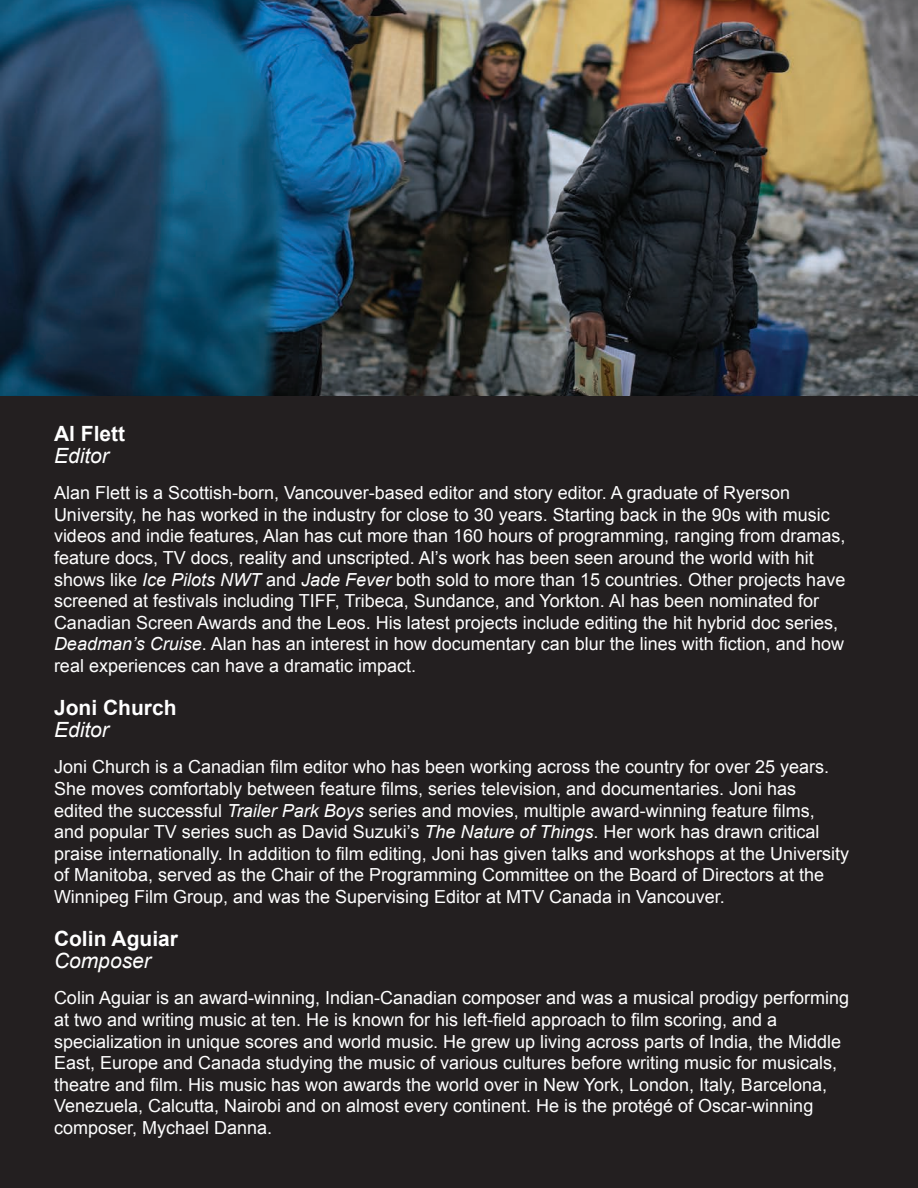
<style>
.page{position:relative;width:918px;height:1188px;background:#231f20}
.page>*{position:absolute;margin:0;border:0;box-sizing:border-box;transform-origin:0 0}
.t1{font:700 21px "Arial";color:#fff}
.t2{font:italic 21px "Arial";color:#fff}
.t3{font:18px/21.6px "Arial";color:#fff}
.s1{font-style:italic}
</style>
<div class="page">
<img style="left:0;top:0;width:918px;height:396px">
<p class="t1" style="left:54px;top:420px;width:73px">Al Flett</p>
<p class="t2" style="left:54px;top:442px;width:56px">Editor</p>
<p class="t3" style="left:54px;top:482px;width:793px">Alan Flett is a Scottish-born, Vancouver-based editor and story editor. A graduate of Ryerson University, he has worked in the industry for close to 30 years. Starting back in the 90s with music videos and indie features, Alan has cut more than 160 hours of programming, ranging from dramas, feature docs, TV docs, reality and unscripted. Al’s work has been seen around the world with hit shows like <span class="s1">Ice Pilots NWT</span> and <span class="s1">Jade Fever</span> both sold to more than 15 countries. Other projects have screened at festivals including TIFF, Tribeca, Sundance, and Yorkton. Al has been nominated for Canadian Screen Awards and the Leos. His latest projects include editing the hit hybrid doc series, <span class="s1">Deadman’s Cruise</span>. Alan has an interest in how documentary can blur the lines with fiction, and how real experiences can have a dramatic impact.</p>
<p class="t1" style="left:54px;top:694px;width:124px">Joni Church</p>
<p class="t2" style="left:54px;top:716px;width:56px">Editor</p>
<p class="t3" style="left:54px;top:756px;width:797px">Joni Church is a Canadian film editor who has been working across the country for over 25 years.<br>She moves comfortably between feature films, series television, and documentaries. Joni has edited the successful <span class="s1">Trailer Park Boys</span> series and movies, multiple award-winning feature films, and popular TV series such as David Suzuki’s <span class="s1">The Nature of Things</span>. Her work has drawn critical praise internationally. In addition to film editing, Joni has given talks and workshops at the University of Manitoba, served as the Chair of the Programming Committee on the Board of Directors at the Winnipeg Film Group, and was the Supervising Editor at MTV Canada in Vancouver.</p>
<p class="t1" style="left:54px;top:925px;width:126px">Colin Aguiar</p>
<p class="t2" style="left:54px;top:947px;width:98px">Composer</p>
<p class="t3" style="left:54px;top:987px;width:797px">Colin Aguiar is an award-winning, Indian-Canadian composer and was a musical prodigy performing at two and writing music at ten. He is known for his left-field approach to film scoring, and a specialization in unique scores and world music. He grew up living across parts of India, the Middle East, Europe and Canada studying the music of various cultures before writing music for musicals, theatre and film. His music has won awards the world over in New York, London, Italy, Barcelona, Venezuela, Calcutta, Nairobi and on almost every continent. He is the protégé of Oscar-winning composer, Mychael Danna.</p>
</div>
